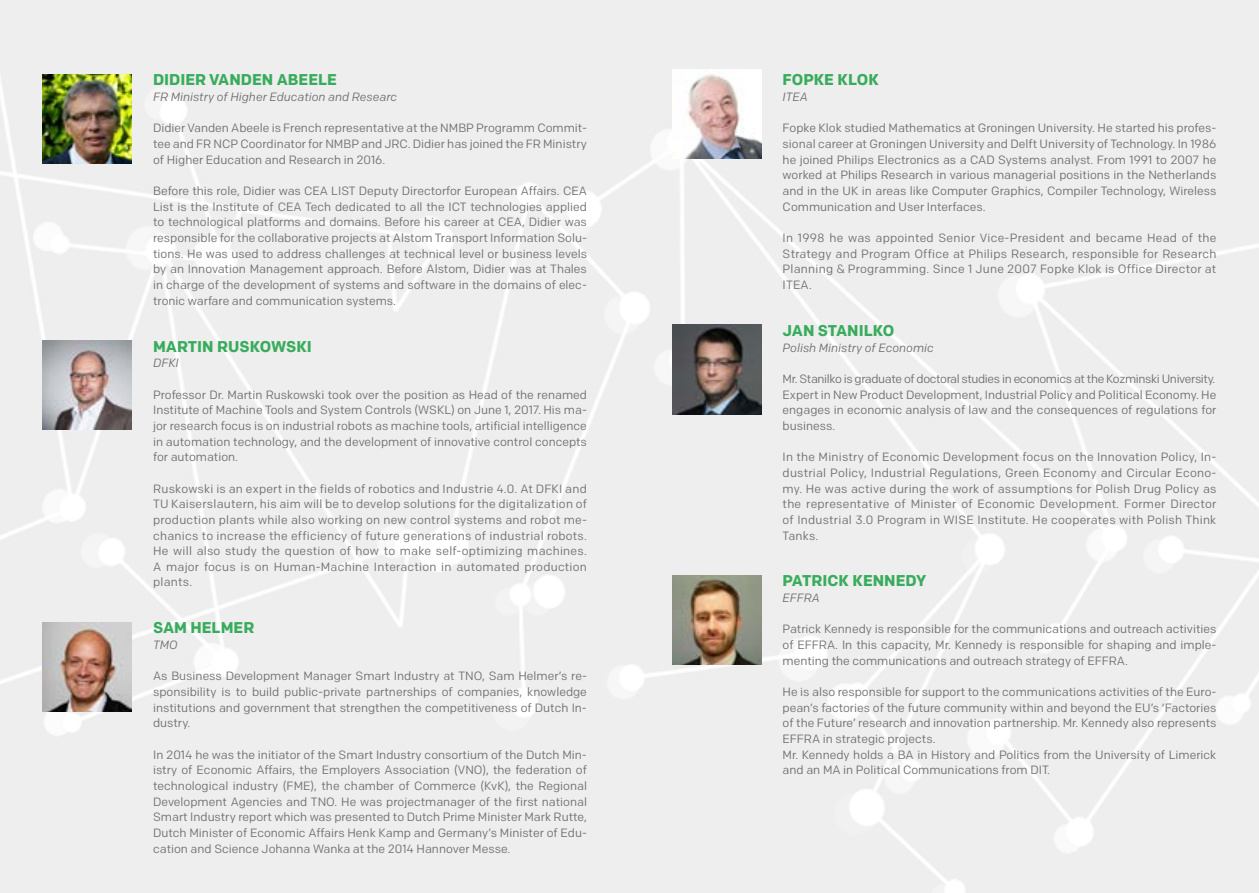
<style>
.page{position:relative;width:1259px;height:893px;background:#efeeee}
.page>*{position:absolute;margin:0;border:0;box-sizing:border-box;transform-origin:0 0}
.t1{font:700 15.6px "Colfax";color:#38ac5c}
.t2{font:12px/15.6px "Colfax";color:#706f6f;text-align:justify}
.t3{font:italic 12px "Colfax";color:#706f6f}
</style>
<div class="page">
<img style="left:672px;top:70px;width:89px;height:89px">
<img style="left:672px;top:325px;width:89px;height:89px">
<img style="left:672px;top:575px;width:89px;height:90px">
<img style="left:43px;top:341px;width:89px;height:89px">
<img style="left:43px;top:74px;width:89px;height:90px">
<img style="left:43px;top:622px;width:89px;height:90px">
<h1 class="t1" style="left:153px;top:70px;width:185px">DIDIER VANDEN ABEELE</h1>
<p class="t3" style="left:153px;top:89px;width:246px">FR Ministry of Higher Education and Researc</p>
<p class="t2" style="left:153px;top:120px;width:435px">Didier Vanden Abeele is French representative at the NMBP Programm Commit&shy;tee and FR NCP Coordinator for NMBP and JRC. Didier has joined the FR Ministry of Higher Education and Research in 2016.</p>
<p class="t2" style="left:153px;top:183px;width:435px">Before this role, Didier was CEA LIST Deputy Directorfor European Affairs. CEA List is the Institute of CEA Tech dedicated to all the ICT technologies applied to technological platforms and domains. Before his career at CEA, Didier was responsible for the collaborative projects at Alstom Transport Information Solu&shy;tions. He was used to address challenges at technical level or business levels by an Innovation Management approach. Before Alstom, Didier was at Thales in charge of the development of systems and software in the domains of elec&shy;tronic warfare and communication systems.</p>
<h1 class="t1" style="left:153px;top:336px;width:160px">MARTIN RUSKOWSKI</h1>
<p class="t3" style="left:153px;top:356px;width:27px">DFKI</p>
<p class="t2" style="left:153px;top:386px;width:435px">Professor Dr. Martin Ruskowski took over the position as Head of the renamed Institute of Machine Tools and System Controls (WSKL) on June 1, 2017. His ma&shy;jor research focus is on industrial robots as machine tools, artificial intelligence in automation technology, and the development of innovative control concepts for automation.</p>
<p class="t2" style="left:153px;top:480px;width:435px">Ruskowski is an expert in the fields of robotics and Industrie 4.0. At DFKI and TU Kaiserslautern, his aim will be to develop solutions for the digitalization of production plants while also working on new control systems and robot me&shy;chanics to increase the efficiency of future generations of industrial robots.<br>He will also study the question of how to make self-optimizing machines.<br>A major focus is on Human-Machine Interaction in automated production plants.</p>
<h1 class="t1" style="left:153px;top:618px;width:103px">SAM HELMER</h1>
<p class="t3" style="left:153px;top:638px;width:26px">TMO</p>
<p class="t2" style="left:153px;top:668px;width:435px">As Business Development Manager Smart Industry at TNO, Sam Helmer’s re&shy;sponsibility is to build public-private partnerships of companies, knowledge institutions and government that strengthen the competitiveness of Dutch In&shy;dustry.</p>
<p class="t2" style="left:153px;top:747px;width:435px">In 2014 he was the initiator of the Smart Industry consortium of the Dutch Min&shy;istry of Economic Affairs, the Employers Association (VNO), the federation of technological industry (FME), the chamber of Commerce (KvK), the Regional Development Agencies and TNO. He was projectmanager of the first national Smart Industry report which was presented to Dutch Prime Minister Mark Rutte, Dutch Minister of Economic Affairs Henk Kamp and Germany’s Minister of Edu&shy;cation and Science Johanna Wanka at the 2014 Hannover Messe.</p>
<h1 class="t1" style="left:782px;top:70px;width:98px">FOPKE KLOK</h1>
<p class="t3" style="left:782px;top:89px;width:27px">ITEA</p>
<p class="t2" style="left:782px;top:120px;width:435px">Fopke Klok studied Mathematics at Groningen University. He started his profes&shy;sional career at Groningen University and Delft University of Technology. In 1986 he joined Philips Electronics as a CAD Systems analyst. From 1991 to 2007 he worked at Philips Research in various managerial positions in the Netherlands and in the UK in areas like Computer Graphics, Compiler Technology, Wireless Communication and User Interfaces.</p>
<p class="t2" style="left:782px;top:230px;width:435px">In 1998 he was appointed Senior Vice-President and became Head of the Strategy and Program Office at Philips Research, responsible for Research Planning &amp; Programming. Since 1 June 2007 Fopke Klok is Office Director at ITEA.</p>
<h1 class="t1" style="left:782px;top:321px;width:113px">JAN STANILKO</h1>
<p class="t3" style="left:782px;top:340px;width:153px">Polish Ministry of Economic</p>
<p class="t2" style="left:782px;top:371px;width:435px">Mr. Stanilko is graduate of doctoral studies in economics at the Kozminski University.<br>Expert in New Product Development, Industrial Policy and Political Economy. He engages in economic analysis of law and the consequences of regulations for business.</p>
<p class="t2" style="left:782px;top:449px;width:435px">In the Ministry of Economic Development focus on the Innovation Policy, In&shy;dustrial Policy, Industrial Regulations, Green Economy and Circular Econo&shy;my. He was active during the work of assumptions for Polish Drug Policy as the representative of Minister of Economic Development. Former Director of Industrial 3.0 Program in WISE Institute. He cooperates with Polish Think Tanks.</p>
<h1 class="t1" style="left:782px;top:571px;width:145px">PATRICK KENNEDY</h1>
<p class="t3" style="left:782px;top:591px;width:39px">EFFRA</p>
<p class="t2" style="left:782px;top:621px;width:435px">Patrick Kennedy is responsible for the communications and outreach activities of EFFRA. In this capacity, Mr. Kennedy is responsible for shaping and imple&shy;menting the communications and outreach strategy of EFFRA.</p>
<p class="t2" style="left:782px;top:684px;width:435px;text-align:left">He is also responsible for support to the communications activities of the Euro&shy;pean’s factories of the future community within and beyond the EU’s ‘Factories of the Future’ research and innovation partnership. Mr. Kennedy also represents EFFRA in strategic projects.<br>Mr. Kennedy holds a BA in History and Politics from the University of Limerick and an MA in Political Communications from DIT.</p>
</div>
